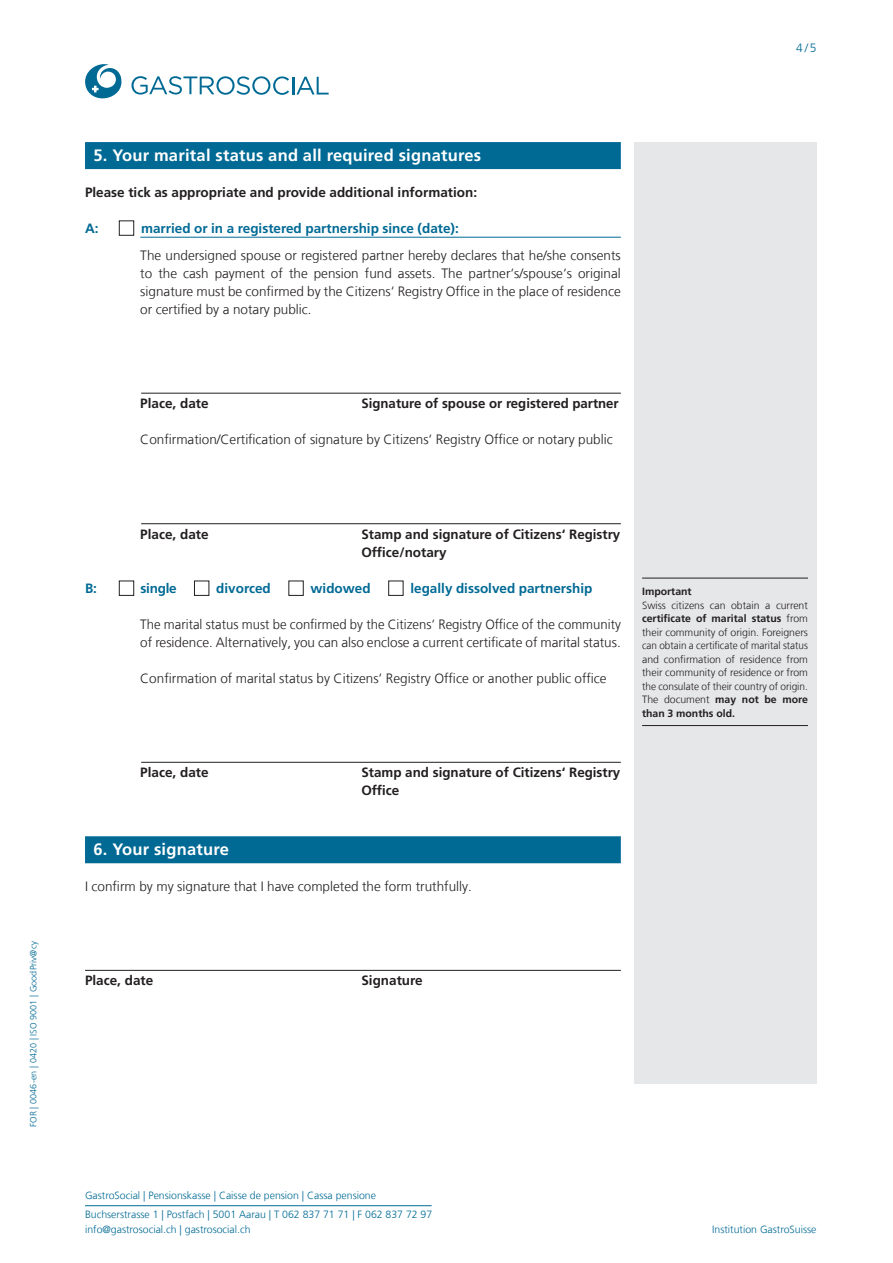
<style>
.page{position:relative;width:893px;height:1263px;background:#fff}
.page>*{position:absolute;margin:0;border:0;box-sizing:border-box;transform-origin:0 0}
.t1{font:700 16.5px "Frutiger LT Com";letter-spacing:.015em;color:#fff}
.t2{font:300 13.5px/18px "Frutiger LT Com";color:#231f20;text-align:justify}
.t3{font:700 13.5px/18px "Frutiger LT Com";color:#231f20}
.t4{font:700 13.5px "Frutiger LT Com";color:#006a95}
.t5{font:300 12px "Frutiger LT Com";color:#006a95}
.t6{font:300 10.5px/13.5px "Frutiger LT Com";color:#231f20;text-align:justify}
.t7{font:300 10.5px/19.2px "Frutiger LT Com";color:#006a95}
.t8{font:700 10.5px "Frutiger LT Com";color:#231f20}
.t9{font:300 9px "Frutiger LT Com";letter-spacing:.01em;color:#006a95}
.s1{font-weight:700}
</style>
<div class="page">
<svg style="left:131px;top:76px;width:198px;height:19px"></svg>
<svg style="left:85px;top:64px;width:36px;height:34px"></svg>
<hr style="left:85px;top:1205px;width:347px;height:1px;background:#006a95">
<div style="left:634px;top:142px;width:182px;height:941px;background:#e6e7e9"></div>
<div style="left:85px;top:142px;width:536px;height:27px;background:#006a95"></div>
<hr style="left:140px;top:237px;width:481px;height:1px;background:#006a95">
<hr style="left:141px;top:393px;width:480px;height:1px;background:#231f20">
<hr style="left:141px;top:523px;width:480px;height:1px;background:#231f20">
<hr style="left:141px;top:762px;width:480px;height:1px;background:#231f20">
<div style="left:85px;top:836px;width:536px;height:27px;background:#006a95"></div>
<hr style="left:85px;top:970px;width:536px;height:1px;background:#231f20">
<div style="left:119px;top:221px;width:15px;height:14px;border:1px solid #231f20"></div>
<div style="left:119px;top:581px;width:15px;height:15px;border:1px solid #231f20"></div>
<div style="left:194px;top:581px;width:15px;height:15px;border:1px solid #231f20"></div>
<div style="left:388px;top:581px;width:15px;height:15px;border:1px solid #231f20"></div>
<hr style="left:642px;top:578px;width:166px;height:1px;background:#231f20">
<hr style="left:642px;top:725px;width:166px;height:1px;background:#231f20">
<p class="t9" style="left:28px;top:1127px;width:187px;rotate:-90deg">FOR | 0046-en | 0420 | ISO 9001 | GoodPriv@cy</p>
<p class="t5" style="left:796px;top:40px;width:22px">4/5</p>
<p class="t1" style="left:94px;top:145px;width:389px">5. Your marital status and all required signatures</p>
<p class="t3" style="left:85px;top:183px;width:394px">Please tick as appropriate and provide additional information:</p>
<p class="t4" style="left:85px;top:220px;width:15px">A:</p>
<p class="t4" style="left:141px;top:220px;width:319px">married or in a registered partnership since (date):</p>
<p class="t2" style="left:140px;top:246px;width:482px">The undersigned spouse or registered partner hereby declares that he/she consents to the cash payment of the pension fund assets. The partner‘s/spouse‘s original signature must be confirmed by the Citizens‘ Registry Office in the place of residence or certified by a notary public.</p>
<p class="t3" style="left:140px;top:394px;width:70px">Place, date</p>
<p class="t3" style="left:361px;top:394px;width:259px">Signature of spouse or registered partner</p>
<p class="t2" style="left:140px;top:430px;width:474px">Confirmation/Certification of signature by Citizens‘ Registry Office or notary public</p>
<p class="t3" style="left:140px;top:525px;width:70px">Place, date</p>
<p class="t3" style="left:361px;top:525px;width:260px">Stamp and signature of Citizens‘ Registry<br>Office/notary</p>
<p class="t4" style="left:85px;top:580px;width:14px">B:</p>
<p class="t4" style="left:141px;top:580px;width:38px">single</p>
<p class="t4" style="left:216px;top:580px;width:56px">divorced</p>
<p class="t4" style="left:311px;top:580px;width:62px">widowed</p>
<p class="t4" style="left:410px;top:580px;width:183px">legally dissolved partnership</p>
<p class="t2" style="left:140px;top:615px;width:482px">The marital status must be confirmed by the Citizens‘ Registry Office of the community of residence. Alternatively, you can also enclose a current certificate of marital status.</p>
<p class="t2" style="left:140px;top:669px;width:468px">Confirmation of marital status by Citizens‘ Registry Office or another public office</p>
<p class="t3" style="left:140px;top:764px;width:70px">Place, date</p>
<p class="t3" style="left:361px;top:764px;width:260px">Stamp and signature of Citizens‘ Registry<br>Office</p>
<p class="t1" style="left:94px;top:839px;width:137px">6. Your signature</p>
<p class="t2" style="left:85px;top:877px;width:388px">I confirm by my signature that I have completed the form truthfully.</p>
<p class="t8" style="left:642px;top:585px;width:51px">Important</p>
<p class="t6" style="left:642px;top:598px;width:167px">Swiss citizens can obtain a current <span class="s1">certificate of marital status</span> from their community of origin. Foreigners can obtain a certificate of marital status and confirmation of residence from their community of residence or from the consulate of their country of origin.<br>The document <span class="s1">may not be more than 3 months old.</span></p>
<p class="t3" style="left:85px;top:972px;width:70px">Place, date</p>
<p class="t3" style="left:361px;top:972px;width:63px">Signature</p>
<p class="t7" style="left:85px;top:1185px;width:349px">GastroSocial | Pensionskasse | Caisse de pension | Cassa pensione<br>Buchserstrasse 1 | Postfach | 5001 Aarau | T 062 837 71 71 | F 062 837 72 97</p>
<p class="t7" style="left:85px;top:1220px;width:167px">info@gastrosocial.ch | gastrosocial.ch</p>
<p class="t7" style="left:712px;top:1220px;width:106px">Institution GastroSuisse</p>
</div>
